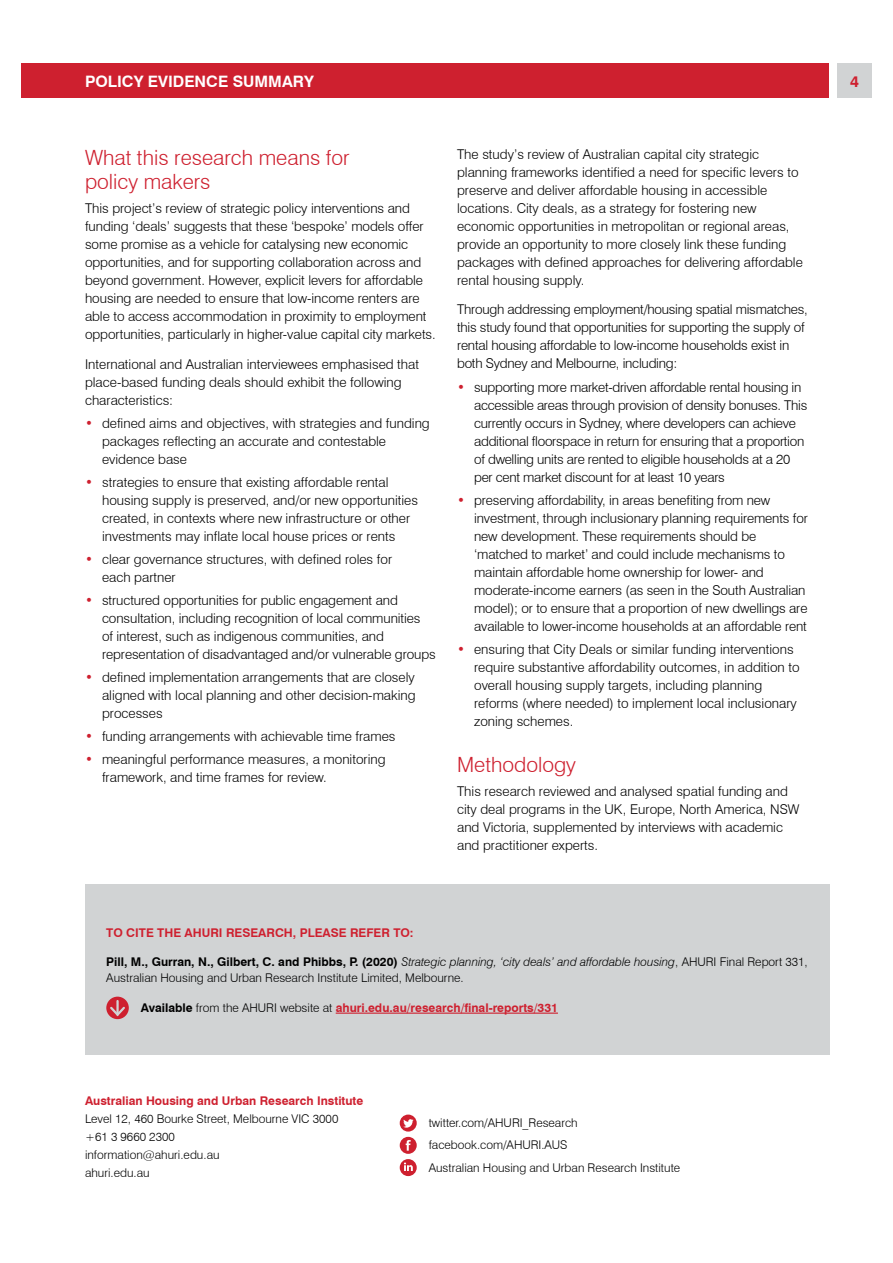
<style>
.page{position:relative;width:893px;height:1263px;background:#fff}
.page>*{position:absolute;margin:0;border:0;box-sizing:border-box;transform-origin:0 0}
.t1{font:300 21px/24px "Swiss 721 BT";color:#ce202f}
.t2{font:700 15.75px "Swiss 721 BT";color:#fff}
.t3{font:700 15.75px "Swiss 721 BT";color:#ce202f}
.t4{font:300 13.5px/18px "Swiss 721 BT";letter-spacing:-.005em;color:#000}
.t5{font:300 12px/18px "Swiss 721 BT";color:#000}
.t6{font:700 12px "Swiss 721 BT";color:#ce202f}
.s1{color:#ce202f}
.s2{font-weight:700}
.s3{font-style:italic}
.s4{color:#000}
.s5{font-weight:300;color:#000}
</style>
<div class="page">
<div style="left:838px;top:64px;width:34px;height:34px;background:#d1d3d4"></div>
<div style="left:21px;top:64px;width:808px;height:34px;background:#ce202f"></div>
<svg style="left:400px;top:1114px;width:17px;height:17px"></svg>
<svg style="left:400px;top:1137px;width:17px;height:39px"></svg>
<div style="left:85px;top:884px;width:744px;height:170px;background:#d1d3d4"></div>
<hr style="left:336px;top:1012px;width:222px;height:2px;background:#ce202f">
<div style="left:106px;top:997px;width:23px;height:22px;background:#ce202f;border-radius:50%"></div>
<hr style="left:116px;top:1001px;width:3px;height:14px;background:#d1d3d4">
<svg style="left:108px;top:1005px;width:19px;height:13px"></svg>
<p class="t2" style="left:85px;top:70px;width:230px">POLICY EVIDENCE SUMMARY</p>
<p class="t3" style="left:850px;top:70px;width:10px">4</p>
<h1 class="t1" style="left:85px;top:145px;width:266px">What this research means for policy makers</h1>
<p class="t4" style="left:85px;top:199px;width:352px">This project’s review of strategic policy interventions and funding ‘deals’ suggests that these ‘bespoke’ models offer some promise as a vehicle for catalysing new economic opportunities, and for supporting collaboration across and beyond government. However, explicit levers for affordable housing are needed to ensure that low-income renters are able to access accommodation in proximity to employment opportunities, particularly in higher-value capital city markets.</p>
<p class="t4" style="left:85px;top:355px;width:336px">International and Australian interviewees emphasised that place-based funding deals should exhibit the following characteristics:</p>
<p class="t4" style="left:102px;top:414px;width:329px;text-indent:-17px"><span class="s1">•</span> defined aims and objectives, with strategies and funding packages reflecting an accurate and contestable evidence base</p>
<p class="t4" style="left:102px;top:473px;width:318px;text-indent:-17px"><span class="s1">•</span> strategies to ensure that existing affordable rental housing supply is preserved, and/or new opportunities created, in contexts where new infrastructure or other investments may inflate local house prices or rents</p>
<p class="t4" style="left:102px;top:550px;width:292px;text-indent:-17px"><span class="s1">•</span> clear governance structures, with defined roles for each partner</p>
<p class="t4" style="left:102px;top:591px;width:335px;text-indent:-17px"><span class="s1">•</span> structured opportunities for public engagement and consultation, including recognition of local communities<br>of interest, such as indigenous communities, and representation of disadvantaged and/or vulnerable groups</p>
<p class="t4" style="left:102px;top:668px;width:315px;text-align:justify;text-indent:-17px"><span class="s1">•</span> defined implementation arrangements that are closely aligned with local planning and other decision-making processes</p>
<p class="t4" style="left:85px;top:727px;width:312px"><span class="s1">•</span> funding arrangements with achievable time frames</p>
<p class="t4" style="left:102px;top:750px;width:285px;text-indent:-17px"><span class="s1">•</span> meaningful performance measures, a monitoring framework, and time frames for review.</p>
<p class="t4" style="left:457px;top:145px;width:347px">The study’s review of Australian capital city strategic planning frameworks identified a need for specific levers to preserve and deliver affordable housing in accessible locations. City deals, as a strategy for fostering new economic opportunities in metropolitan or regional areas, provide an opportunity to more closely link these funding packages with defined approaches for delivering affordable rental housing supply.</p>
<p class="t4" style="left:457px;top:301px;width:352px">Through addressing employment/housing spatial mismatches, this study found that opportunities for supporting the supply of rental housing affordable to low-income households exist in both Sydney and Melbourne, including:</p>
<p class="t4" style="left:474px;top:378px;width:335px;text-indent:-17px"><span class="s1">•</span> supporting more market-driven affordable rental housing in accessible areas through provision of density bonuses. This currently occurs in Sydney, where developers can achieve additional floorspace in return for ensuring that a proportion of dwelling units are rented to eligible households at a 20 per cent market discount for at least 10 years</p>
<p class="t4" style="left:474px;top:491px;width:335px;text-indent:-17px"><span class="s1">•</span> preserving affordability, in areas benefiting from new investment, through inclusionary planning requirements for new development. These requirements should be ‘matched to market’ and could include mechanisms to maintain affordable home ownership for lower- and moderate-income earners (as seen in the South Australian model); or to ensure that a proportion of new dwellings are available to lower-income households at an affordable rent</p>
<p class="t4" style="left:474px;top:640px;width:327px;text-indent:-17px"><span class="s1">•</span> ensuring that City Deals or similar funding interventions require substantive affordability outcomes, in addition to overall housing supply targets, including planning reforms (where needed) to implement local inclusionary zoning schemes.</p>
<h1 class="t1" style="left:457px;top:752px;width:120px">Methodology</h1>
<p class="t4" style="left:457px;top:782px;width:344px">This research reviewed and analysed spatial funding and city deal programs in the UK, Europe, North America, NSW and Victoria, supplemented by interviews with academic and practitioner experts.</p>
<p class="t6" style="left:106px;top:924px;width:309px">TO CITE THE AHURI RESEARCH, PLEASE REFER TO:</p>
<p class="t5" style="left:106px;top:953px;width:703px;line-height:16.5px"><span class="s2">Pill, M., Gurran, N., Gilbert, C. and Phibbs, P. (2020)</span> <span class="s3">Strategic planning, ‘city deals’ and affordable housing</span>, AHURI Final Report 331,<br>Australian Housing and Urban Research Institute Limited, Melbourne.</p>
<p class="t6" style="left:141px;top:999px;width:419px"><span class="s4">Available</span> <span class="s5">from the AHURI website at</span> ahuri.edu.au/research/final-reports/331</p>
<p class="t6" style="left:85px;top:1092px;width:280px">Australian Housing and Urban Research Institute</p>
<p class="t5" style="left:85px;top:1110px;width:255px">Level 12, 460 Bourke Street, Melbourne VIC 3000 +61 3 9660 2300<br>information@ahuri.edu.au<br>ahuri.edu.au</p>
<p class="t5" style="left:429px;top:1111px;width:253px;line-height:22.2px">twitter.com/AHURI_Research facebook.com/AHURI.AUS<br>Australian Housing and Urban Research Institute</p>
</div>
